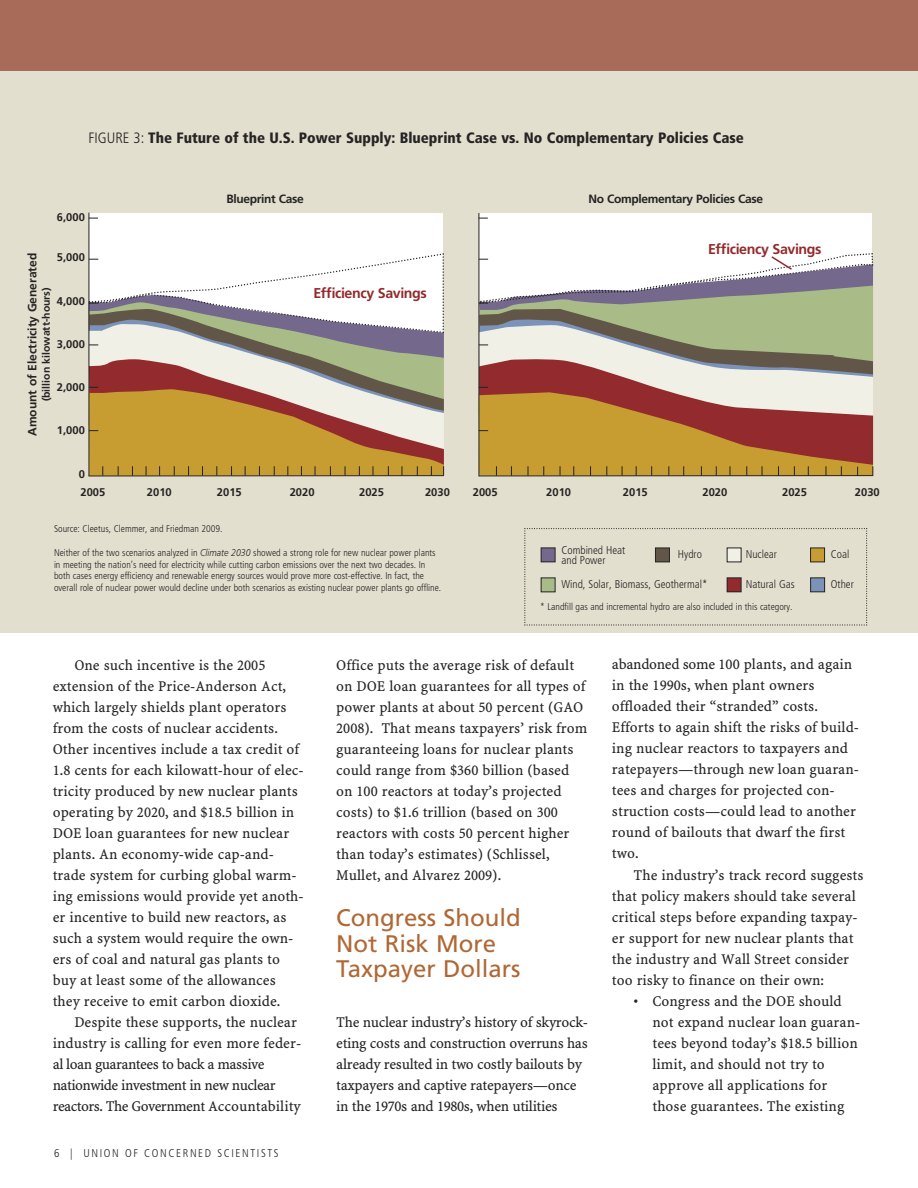
<style>
.page{position:relative;width:918px;height:1188px;background:#fff}
.page>*{position:absolute;margin:0;border:0;box-sizing:border-box;transform-origin:0 0}
.t1{font:24px/25.5px "Frutiger LT Std";color:#af6835}
.t2{font:15px/21px "Minion Web Pro";color:#252323}
.t3{font:15px/21px "Minion Web Pro";letter-spacing:-.025em;color:#252323}
.t4{font:15px/21px "Minion Web Pro";letter-spacing:-.04em;color:#252323}
.t5{font:900 condensed 15px "Frutiger LT Std";color:#252323}
.t6{font:700 14.25px "Frutiger LT Std";letter-spacing:-.03em;color:#932a2d}
.t7{font:700 12px "Frutiger LT Std";letter-spacing:-.03em;color:#252323}
.t8{font:700 12px "Frutiger LT Std";color:#252323}
.t9{font:300 condensed 11.25px/10.5px "Frutiger LT Std";color:#252323}
.t10{font:300 condensed 11.25px "Frutiger LT Std";letter-spacing:.145em;color:#252323}
.t11{font:700 11.1px "Frutiger LT Std";color:#252323}
.t12{font:700 10.5px "Frutiger LT Std";color:#252323}
.t13{font:300 condensed 9.75px/11.7px "Frutiger LT Std";color:#252323}
.s1{font-weight:300}
.s2{font-style:italic;font-stretch:normal}
</style>
<div class="page">
<div style="left:0;top:44px;width:918px;height:589px;background:#e2dfcf"></div>
<div style="left:0;top:0;width:918px;height:70px;background:#a86b5a"></div>
<svg style="left:524px;top:528px;width:343px;height:98px"></svg>
<div style="left:541px;top:548px;width:14px;height:14px;background:#74698d"></div>
<div style="left:541px;top:548px;width:15px;height:14px;border:1px solid #252323"></div>
<div style="left:89px;top:213px;width:354px;height:130px;background:#fff"></div>
<div style="left:479px;top:213px;width:393px;height:130px;background:#fff"></div>
<hr style="left:89px;top:213px;width:1px;height:263px;background:#252323">
<svg style="left:88px;top:253px;width:357px;height:223px"></svg>
<hr style="left:479px;top:213px;width:1px;height:263px;background:#252323">
<svg style="left:479px;top:252px;width:395px;height:224px;background:#b9a182"></svg>
<p class="t5" style="left:88px;top:132px;width:657px"><span class="s1">FIGURE 3:</span> The Future of the U.S. Power Supply: Blueprint Case vs. No Complementary Policies Case</p>
<p class="t11" style="left:57px;top:212px;width:29px">6,000</p>
<p class="t11" style="left:57px;top:252px;width:29px">5,000</p>
<p class="t11" style="left:57px;top:297px;width:29px">4,000</p>
<p class="t11" style="left:57px;top:339px;width:29px">3,000</p>
<p class="t11" style="left:57px;top:382px;width:29px">2,000</p>
<p class="t11" style="left:57px;top:425px;width:29px">1,000</p>
<p class="t11" style="left:79px;top:469px;width:8px">0</p>
<p class="t8" style="left:27px;top:436px;width:185px;rotate:-90deg">Amount of Electricity Generated</p>
<p class="t12" style="left:41px;top:401px;width:116px;rotate:-90deg">(billion kilowatt-hours)</p>
<p class="t7" style="left:227px;top:193px;width:79px">Blueprint Case</p>
<p class="t6" style="left:313px;top:287px;width:115px">Efficiency Savings</p>
<p class="t7" style="left:589px;top:193px;width:176px">No Complementary Policies Case</p>
<p class="t6" style="left:708px;top:242px;width:115px">Efficiency Savings</p>
<p class="t11" style="left:80px;top:487px;width:26px">2005</p>
<p class="t11" style="left:147px;top:487px;width:26px">2010</p>
<p class="t11" style="left:217px;top:487px;width:26px">2015</p>
<p class="t11" style="left:290px;top:487px;width:26px">2020</p>
<p class="t11" style="left:359px;top:487px;width:26px">2025</p>
<p class="t11" style="left:425px;top:487px;width:26px">2030</p>
<p class="t11" style="left:473px;top:487px;width:26px">2005</p>
<p class="t11" style="left:546px;top:487px;width:26px">2010</p>
<p class="t11" style="left:623px;top:487px;width:26px">2015</p>
<p class="t11" style="left:703px;top:487px;width:26px">2020</p>
<p class="t11" style="left:782px;top:487px;width:26px">2025</p>
<p class="t11" style="left:855px;top:487px;width:26px">2030</p>
<p class="t13" style="left:54px;top:524px;width:170px">Source: Cleetus, Clemmer, and Friedman 2009.</p>
<p class="t13" style="left:54px;top:547px;width:389px">Neither of the two scenarios analyzed in <span class="s2">Climate 2030</span> showed a strong role for new nuclear power plants in meeting the nation’s need for electricity while cutting carbon emissions over the next two decades. In both cases energy efficiency and renewable energy sources would prove more cost-effective. In fact, the overall role of nuclear power would decline under both scenarios as existing nuclear power plants go offline.</p>
<p class="t9" style="left:562px;top:545px;width:65px">Combined Heat and Power</p>
<p class="t9" style="left:678px;top:550px;width:25px">Hydro</p>
<p class="t9" style="left:746px;top:549px;width:33px">Nuclear</p>
<p class="t9" style="left:746px;top:580px;width:51px">Natural Gas</p>
<p class="t9" style="left:562px;top:580px;width:148px">Wind, Solar, Biomass, Geothermal*</p>
<p class="t13" style="left:540px;top:601px;width:254px">* Landfill gas and incremental hydro are also included in this category.</p>
<p class="t9" style="left:831px;top:549px;width:20px">Coal</p>
<p class="t9" style="left:831px;top:580px;width:24px">Other</p>
<p class="t2" style="left:53px;top:656px;width:253px;text-indent:22px">One such incentive is the 2005 extension of the Price-Anderson Act, which largely shields plant operators from the costs of nuclear accidents.<br>Other incentives include a tax credit of 1.8 cents for each kilowatt-hour of elec&shy;tricity produced by new nuclear plants operating by 2020, and $18.5 billion in DOE loan guarantees for new nuclear plants. An economy-wide cap-and&shy;trade system for curbing global warm&shy;ing emissions would provide yet anoth&shy;er incentive to build new reactors, as such a system would require the own&shy;ers of coal and natural gas plants to buy at least some of the allowances they receive to emit carbon dioxide.</p>
<p class="t4" style="left:53px;top:1013px;width:250px;text-indent:22px">Despite these supports, the nuclear industry is calling for even more feder&shy;al loan guarantees to back a massive nationwide investment in new nuclear reactors. The Government Accountability</p>
<p class="t10" style="left:54px;top:1148px;width:226px">6 | UNION OF CONCERNED SCIENTISTS</p>
<p class="t2" style="left:336px;top:656px;width:253px">Office puts the average risk of default on DOE loan guarantees for all types of power plants at about 50 percent (GAO 2008). That means taxpayers’ risk from guaranteeing loans for nuclear plants could range from $360 billion (based on 100 reactors at today’s projected costs) to $1.6 trillion (based on 300 reactors with costs 50 percent higher than today’s estimates) (Schlissel, Mullet, and Alvarez 2009).</p>
<h1 class="t1" style="left:336px;top:906px;width:186px">Congress Should<br>Not Risk More<br>Taxpayer Dollars</h1>
<p class="t3" style="left:336px;top:1013px;width:253px">The nuclear industry’s history of skyrock&shy;eting costs and construction overruns has already resulted in two costly bailouts by taxpayers and captive ratepayers—once in the 1970s and 1980s, when utilities</p>
<p class="t2" style="left:612px;top:655px;width:249px">abandoned some 100 plants, and again in the 1990s, when plant owners offloaded their “stranded” costs.<br>Efforts to again shift the risks of build&shy;ing nuclear reactors to taxpayers and ratepayers—through new loan guaran&shy;tees and charges for projected con&shy;struction costs—could lead to another round of bailouts that dwarf the first two.</p>
<p class="t2" style="left:612px;top:866px;width:253px;text-indent:22px">The industry’s track record suggests that policy makers should take several critical steps before expanding taxpay&shy;er support for new nuclear plants that the industry and Wall Street consider too risky to finance on their own:</p>
<p class="t2" style="left:652px;top:992px;width:209px;text-indent:-19px">• Congress and the DOE should not expand nuclear loan guaran&shy;tees beyond today’s $18.5 billion limit, and should not try to approve all applications for those guarantees. The existing</p>
</div>
